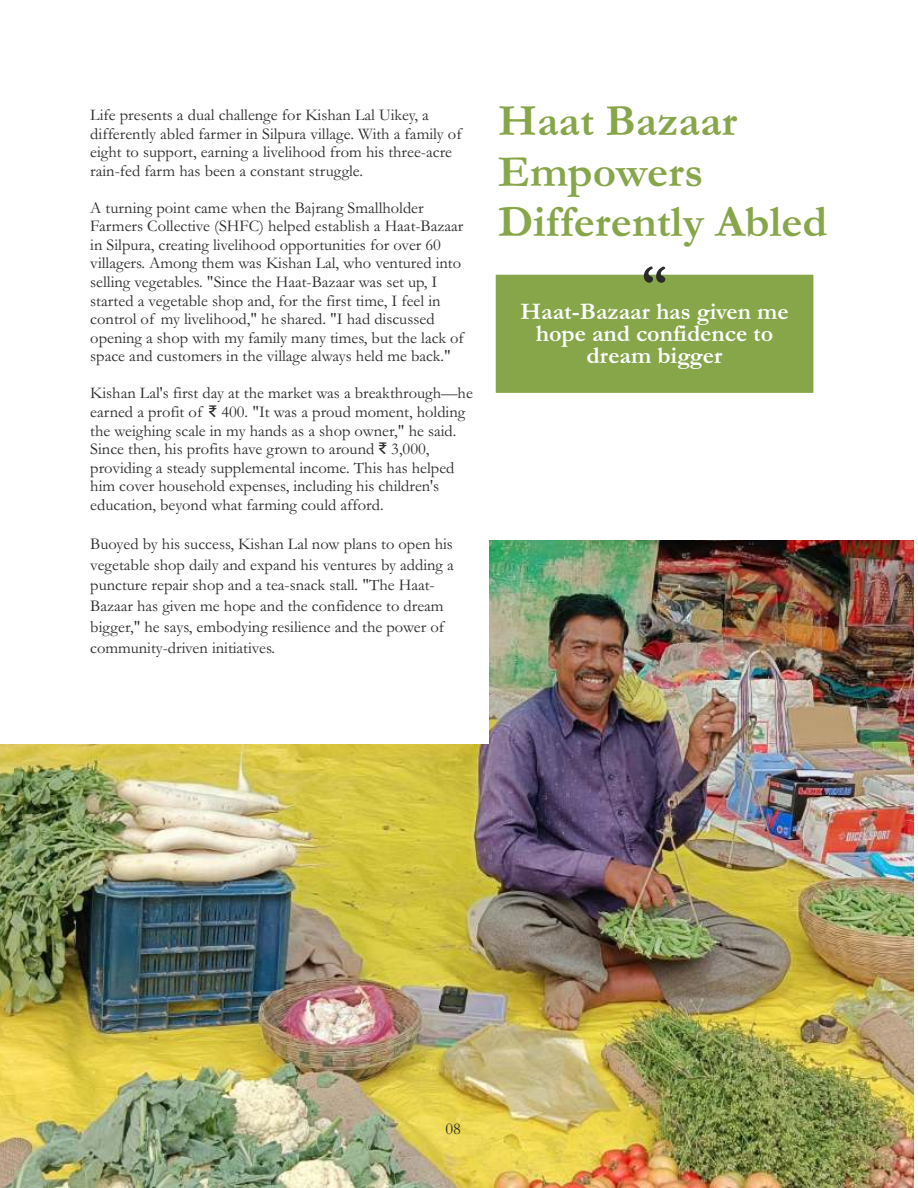
<style>
.page{position:relative;width:918px;height:1188px;background:#fff}
.page>*{position:absolute;margin:0;border:0;box-sizing:border-box;transform-origin:0 0}
.t1{font:italic 500 51.9px "Garamond";color:#2b2929}
.t2{font:italic 500 45px/50.6px "Garamond";color:#87a64a}
.t3{font:italic 500 24px/21.9px "Garamond";color:#fff;text-align:center}
.t4{font:16.5px/18.6px "Garamond";color:#2b2929}
.s1{font-family:"ITF Rupee"}
</style>
<div class="page">
<div style="left:496px;top:275px;width:317px;height:118px;background:#87a64a"></div>
<img style="left:0;top:540px;width:914px;height:648px">
<div style="left:0;top:0;width:489px;height:744px;background:#fff"></div>
<p class="t4" style="left:90px;top:107px;width:373px">Life presents a dual challenge for Kishan Lal Uikey, a differently abled farmer in Silpura village. With a family of eight to support, earning a livelihood from his three-acre rain-fed farm has been a constant struggle.</p>
<p class="t4" style="left:90px;top:200px;width:375px">A turning point came when the Bajrang Smallholder Farmers Collective (SHFC) helped establish a Haat-Bazaar in Silpura, creating livelihood opportunities for over 60 villagers. Among them was Kishan Lal, who ventured into selling vegetables. "Since the Haat-Bazaar was set up, I started a vegetable shop and, for the first time, I feel in control of my livelihood," he shared. "I had discussed opening a shop with my family many times, but the lack of space and customers in the village always held me back."</p>
<p class="t4" style="left:90px;top:386px;width:384px">Kishan Lal's first day at the market was a breakthrough—he earned a profit of <span class="s1">D</span> 400. "It was a proud moment, holding the weighing scale in my hands as a shop owner," he said.<br>Since then, his profits have grown to around <span class="s1">D</span> 3,000, providing a steady supplemental income. This has helped him cover household expenses, including his children's education, beyond what farming could afford.</p>
<p class="t4" style="left:90px;top:535px;width:365px;line-height:20.7px">Buoyed by his success, Kishan Lal now plans to open his vegetable shop daily and expand his ventures by adding a puncture repair shop and a tea-snack stall. "The Haat-Bazaar has given me hope and the confidence to dream bigger," he says, embodying resilience and the power of community-driven initiatives.</p>
<h2 class="t2" style="left:498px;top:101px;width:331px">Haat Bazaar<br>Empowers<br>Differently Abled</h2>
<h1 class="t1" style="left:641px;top:266px;width:27px">“</h1>
<h3 class="t3" style="left:520px;top:303px;width:270px">Haat-Bazaar has given me hope and confidence to dream bigger</h3>
<p class="t4" style="left:446px;top:1121px;width:17px">08</p>
</div>
